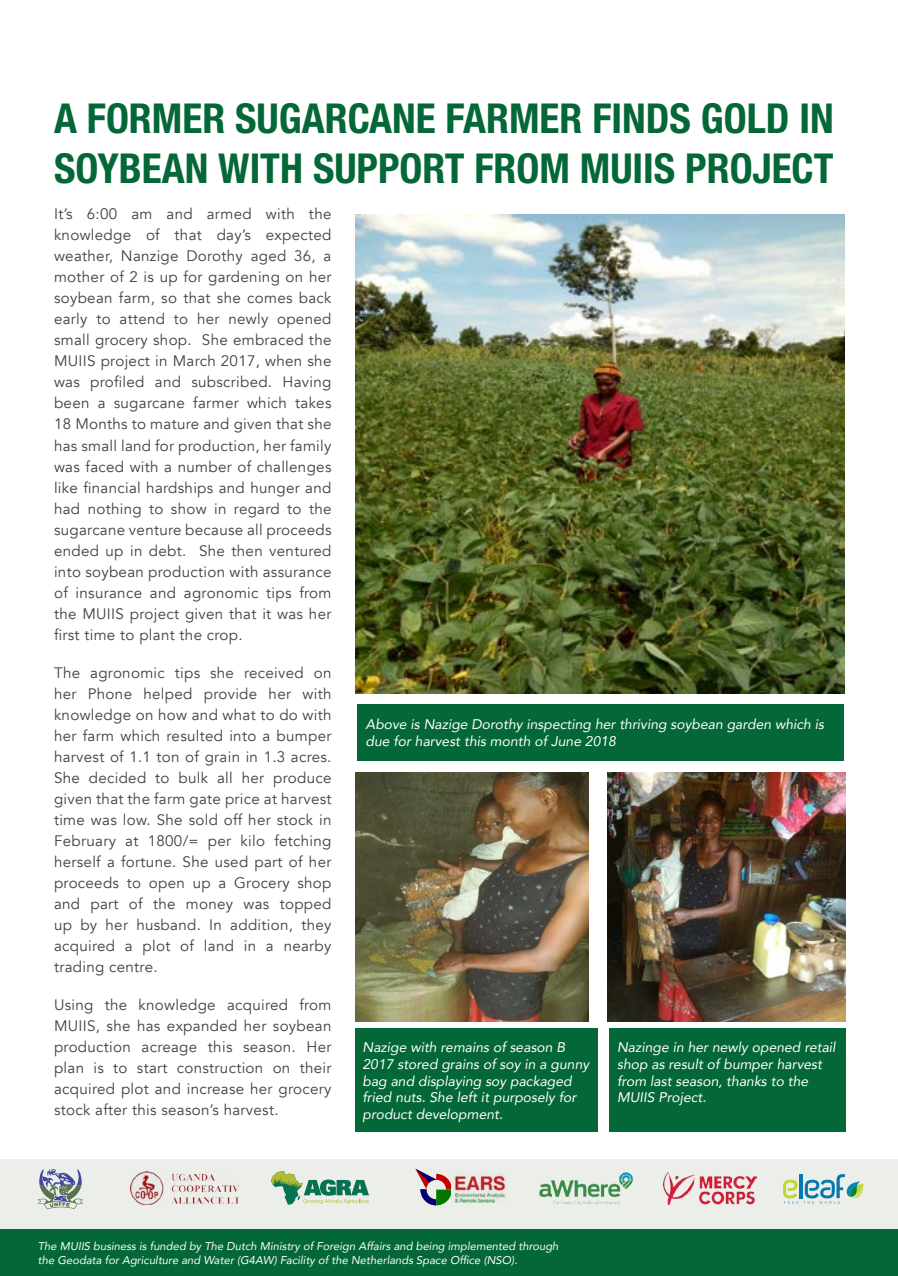
<style>
.page{position:relative;width:898px;height:1276px;background:#fff}
.page>*{position:absolute;margin:0;border:0;box-sizing:border-box;transform-origin:0 0}
.t1{font:700 condensed 41.25px/49.5px "Helvetica Neue LT Std";color:#046738}
.t2{font:15.15px/21px "Avenir";letter-spacing:.02em;color:#414042;text-align:justify}
.t3{font:italic 13.95px/16.8px "Avenir";color:#fff}
.t4{font:italic 11.25px/13.5px "Avenir";color:#fff}
</style>
<div class="page">
<div style="left:0;top:1159px;width:897px;height:117px;background:#eceeea"></div>
<div style="left:1px;top:1229px;width:896px;height:47px;background:#046738"></div>
<img style="left:355px;top:214px;width:488px;height:479px">
<img style="left:355px;top:773px;width:233px;height:248px">
<img style="left:607px;top:773px;width:238px;height:248px">
<div style="left:355px;top:1027px;width:243px;height:104px;background:#046738"></div>
<div style="left:609px;top:1027px;width:236px;height:104px;background:#046738"></div>
<div style="left:358px;top:704px;width:485px;height:57px;background:#046738"></div>
<img style="left:663px;top:1171px;width:93px;height:33px">
<svg style="left:783px;top:1174px;width:80px;height:29px"></svg>
<img style="left:130px;top:1171px;width:108px;height:33px">
<svg style="left:37px;top:1169px;width:46px;height:40px"></svg>
<img style="left:539px;top:1172px;width:95px;height:33px">
<svg style="left:271px;top:1171px;width:98px;height:34px"></svg>
<svg style="left:415px;top:1168px;width:37px;height:37px"></svg>
<img style="left:453px;top:1172px;width:53px;height:30px">
<h1 class="t1" style="left:54px;top:93px;width:781px">A FORMER SUGARCANE FARMER FINDS GOLD IN<br>SOYBEAN WITH SUPPORT FROM MUIIS PROJECT</h1>
<p class="t2" style="left:54px;top:204px;width:279px">It’s 6:00 am and armed with the knowledge of that day’s expected weather, Nanzige Dorothy aged 36, a mother of 2 is up for gardening on her soybean farm, so that she comes back early to attend to her newly opened small grocery shop. She embraced the MUIIS project in March 2017, when she was profiled and subscribed. Having been a sugarcane farmer which takes 18 Months to mature and given that she has small land for production, her family was faced with a number of challenges like financial hardships and hunger and had nothing to show in regard to the sugarcane venture because all proceeds ended up in debt. She then ventured into soybean production with assurance of insurance and agronomic tips from the MUIIS project given that it was her first time to plant the crop.</p>
<p class="t2" style="left:54px;top:662px;width:279px">The agronomic tips she received on her Phone helped provide her with knowledge on how and what to do with her farm which resulted into a bumper harvest of 1.1 ton of grain in 1.3 acres.<br>She decided to bulk all her produce given that the farm gate price at harvest time was low. She sold off her stock in February at 1800/= per kilo fetching herself a fortune. She used part of her proceeds to open up a Grocery shop and part of the money was topped up by her husband. In addition, they acquired a plot of land in a nearby trading centre.</p>
<p class="t2" style="left:54px;top:994px;width:279px">Using the knowledge acquired from MUIIS, she has expanded her soybean production acreage this season. Her plan is to start construction on their acquired plot and increase her grocery stock after this season’s harvest.</p>
<p class="t3" style="left:365px;top:715px;width:460px">Above is Nazige Dorothy inspecting her thriving soybean garden which is due for harvest this month of June 2018</p>
<p class="t3" style="left:362px;top:1038px;width:228px">Nazige with remains of season B<br>2017 stored grains of soy in a gunny bag and displaying soy packaged fried nuts. She left it purposely for product development.</p>
<p class="t3" style="left:617px;top:1038px;width:220px">Nazinge in her newly opened retail shop as result of bumper harvest from last season, thanks to the<br>MUIIS Project.</p>
<p class="t4" style="left:38px;top:1239px;width:522px">The MUIIS business is funded by The Dutch Ministry of Foreign Affairs and being implemented through the Geodata for Agriculture and Water (G4AW) Facility of the Netherlands Space Office (NSO).</p>
</div>
